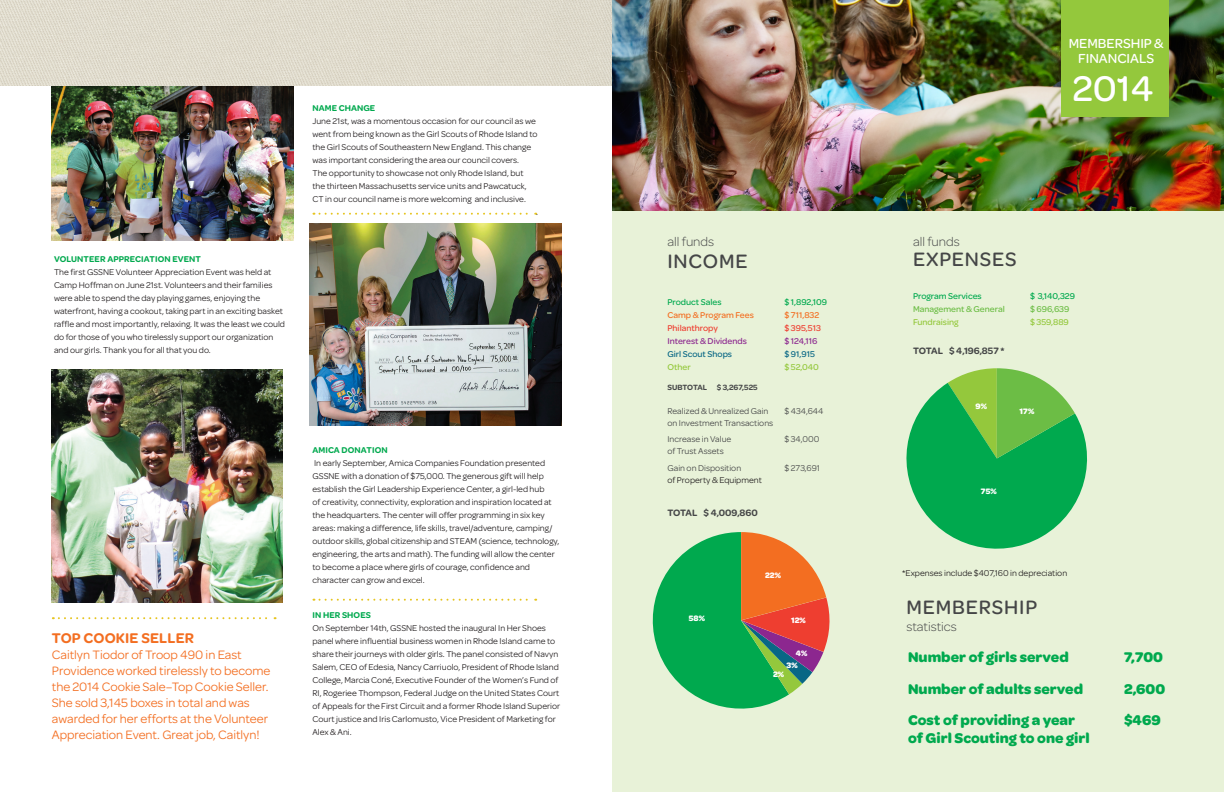
<style>
.page{position:relative;width:1224px;height:792px;background:#fff}
.page>*{position:absolute;margin:0;border:0;box-sizing:border-box;transform-origin:0 0}
.names{font:500 38px "Omnes Girl Scouts";color:#fff}
.t1{font:500 20.7px "Omnes Girl Scouts";letter-spacing:.04em;color:#454647}
.t2{font:700 15px "Omnes Girl Scouts";color:#00a94e}
.t3{font:600 15px "Omnes Girl Scouts";letter-spacing:.01em;color:#f36e21}
.names-2{font:500 14px/15px "Omnes Girl Scouts";color:#fff;text-align:center}
.t4{font:300 13.5px "Omnes Girl Scouts";color:#454647}
.t5{font:13px/16px "Omnes Girl Scouts";color:#f36e21}
.t6{font:600 9.9px "Omnes Girl Scouts";color:#454647}
.t7{font:9px/13px "Omnes Girl Scouts";color:#231f20}
.t8{font:9px "Omnes Girl Scouts";color:#454647}
.t9{font:500 9px "Omnes Girl Scouts";color:#00a94e}
.t10{font:500 9px "Omnes Girl Scouts";color:#94c83c}
.t11{font:500 9px "Omnes Girl Scouts";color:#8c278f}
.t12{font:500 9px "Omnes Girl Scouts";color:#6cbd45}
.t13{font:500 9px "Omnes Girl Scouts";color:#f36e21}
.t14{font:500 9px "Omnes Girl Scouts";color:#086785}
.t15{font:500 9px "Omnes Girl Scouts";color:#ee3e30}
.t16{font:600 9px "Omnes Girl Scouts";letter-spacing:.01em;color:#00a94e}
.t17{font:700 8.4px "Omnes Girl Scouts";color:#fff}
.t18{font:600 8.1px "Omnes Girl Scouts";color:#454647}
.s1{font-weight:600;color:#00a94e}
</style>
<div class="page">
<img style="left:52px;top:85px;width:242px;height:156px">
<div style="left:612px;top:0;width:612px;height:792px;background:#e8f2d8"></div>
<img style="left:612px;top:0;width:612px;height:211px">
<img style="left:0;top:0;width:612px;height:85px">
<img style="left:52px;top:369px;width:231px;height:233px">
<svg style="left:53px;top:617px;width:223px;height:2px"></svg>
<svg style="left:313px;top:213px;width:223px;height:2px"></svg>
<svg style="left:313px;top:599px;width:223px;height:2px"></svg>
<svg style="left:652px;top:532px;width:178px;height:177px"></svg>
<svg style="left:906px;top:368px;width:181px;height:181px"></svg>
<div style="left:1061px;top:0;width:108px;height:117px;background:#94c83c"></div>
<img style="left:310px;top:224px;width:252px;height:202px">
<p class="t7" style="left:54px;top:252px;width:233px"><span class="s1">VOLUNTEER APPRECIATION EVENT<br></span>The first GSSNE Volunteer Appreciation Event was held at Camp Hoffman on June 21st. Volunteers and their families were able to spend the day playing games, enjoying the waterfront, having a cookout, taking part in an exciting basket raffle and most importantly, relaxing. It was the least we could do for those of you who tirelessly support our organization and our girls. Thank you for all that you do.</p>
<p class="t16" style="left:312px;top:101px;width:64px">NAME CHANGE</p>
<p class="t7" style="left:312px;top:114px;width:225px">June 21st, was a momentous occasion for our council as we</p>
<p class="t7" style="left:312px;top:127px;width:227px">went from being known as the Girl Scouts of Rhode Island to</p>
<p class="t7" style="left:312px;top:140px;width:220px">the Girl Scouts of Southeastern New England. This change</p>
<p class="t7" style="left:312px;top:153px;width:208px">was important considering the area our council covers.</p>
<p class="t7" style="left:312px;top:166px;width:213px">The opportunity to showcase not only Rhode Island, but</p>
<p class="t7" style="left:312px;top:179px;width:216px">the thirteen Massachusetts service units and Pawcatuck,</p>
<p class="t7" style="left:312px;top:192px;width:215px">CT in our council name is more welcoming and inclusive.</p>
<p class="t7" style="left:536px;top:205px;width:3px">.</p>
<p class="t3" style="left:52px;top:627px;width:144px">TOP COOKIE SELLER</p>
<p class="t5" style="left:52px;top:646px;width:220px">Caitlyn Tiodor of Troop 490 in East Providence worked tirelessly to become the 2014 Cookie Sale–Top Cookie Seller.<br>She sold 3,145 boxes in total and was awarded for her efforts at the Volunteer Appreciation Event. Great job, Caitlyn!</p>
<p class="t7" style="left:312px;top:443px;width:248px"><span class="s1">AMICA DONATION<br></span>In early September, Amica Companies Foundation presented GSSNE with a donation of $75,000. The generous gift will help establish the Girl Leadership Experience Center, a girl-led hub<br>of creativity, connectivity, exploration and inspiration located at the headquarters. The center will offer programming in six key areas: making a difference, life skills, travel/adventure, camping/ outdoor skills, global citizenship and STEAM (science, technology, engineering, the arts and math). The funding will allow the center to become a place where girls of courage, confidence and character can grow and excel.</p>
<p class="t7" style="left:312px;top:608px;width:249px"><span class="s1">IN HER SHOES<br></span>On September 14th, GSSNE hosted the inaugural In Her Shoes panel where influential business women in Rhode Island came to share their journeys with older girls. The panel consisted of Navyn Salem, CEO of Edesia, Nancy Carriuolo, President of Rhode Island College, Marcia Coné, Executive Founder of the Women’s Fund of RI, Rogeriee Thompson, Federal Judge on the United States Court of Appeals for the First Circuit and a former Rhode Island Superior Court justice and Iris Carlomusto, Vice President of Marketing for Alex &amp; Ani.</p>
<p class="t4" style="left:667px;top:233px;width:48px">all funds</p>
<p class="t1" style="left:667px;top:246px;width:82px">INCOME</p>
<p class="t9" style="left:667px;top:296px;width:56px">Product Sales</p>
<p class="t9" style="left:784px;top:296px;width:44px">$ 1,892,109</p>
<p class="t13" style="left:667px;top:309px;width:88px">Camp &amp; Program Fees</p>
<p class="t13" style="left:784px;top:309px;width:36px">$ 711,832</p>
<p class="t15" style="left:667px;top:322px;width:52px">Philanthropy</p>
<p class="t15" style="left:784px;top:322px;width:38px">$ 395,513</p>
<p class="t11" style="left:667px;top:335px;width:81px">Interest &amp; Dividends</p>
<p class="t11" style="left:784px;top:335px;width:35px">$ 124,116</p>
<p class="t14" style="left:667px;top:348px;width:66px">Girl Scout Shops</p>
<p class="t14" style="left:784px;top:348px;width:32px">$ 91,915</p>
<p class="t10" style="left:667px;top:361px;width:25px">Other</p>
<p class="t10" style="left:784px;top:361px;width:36px">$ 52,040</p>
<p class="t18" style="left:667px;top:381px;width:92px">SUBTOTAL $ 3,267,525</p>
<p class="t8" style="left:667px;top:405px;width:103px">Realized &amp; Unrealized Gain</p>
<p class="t8" style="left:784px;top:405px;width:40px">$ 434,644</p>
<p class="t8" style="left:667px;top:417px;width:107px">on Investment Transactions</p>
<p class="t8" style="left:667px;top:433px;width:65px">Increase in Value</p>
<p class="t8" style="left:784px;top:433px;width:36px">$ 34,000</p>
<p class="t8" style="left:667px;top:445px;width:58px">of Trust Assets</p>
<p class="t8" style="left:667px;top:462px;width:75px">Gain on Disposition</p>
<p class="t8" style="left:784px;top:462px;width:37px">$ 273,691</p>
<p class="t7" style="left:667px;top:473px;width:96px">of Property &amp; Equipment</p>
<p class="t6" style="left:667px;top:506px;width:92px">TOTAL $ 4,009,860</p>
<p class="t17" style="left:689px;top:612px;width:18px">58%</p>
<p class="t17" style="left:765px;top:569px;width:17px">22%</p>
<p class="t17" style="left:791px;top:614px;width:16px">12%</p>
<p class="t17" style="left:796px;top:647px;width:13px">4%</p>
<p class="t17" style="left:787px;top:659px;width:13px">3%</p>
<p class="t17" style="left:773px;top:668px;width:13px">2%</p>
<p class="names-2" style="left:1069px;top:35px;width:96px">MEMBERSHIP &amp;<br>FINANCIALS</p>
<p class="t4" style="left:913px;top:233px;width:48px">all funds</p>
<p class="t1" style="left:913px;top:245px;width:105px">EXPENSES</p>
<p class="names" style="left:1072px;top:62px;width:82px">2014</p>
<p class="t9" style="left:913px;top:290px;width:70px">Program Services</p>
<p class="t9" style="left:1030px;top:290px;width:46px">$ 3,140,329</p>
<p class="t12" style="left:913px;top:303px;width:93px">Management &amp; General</p>
<p class="t12" style="left:1030px;top:303px;width:41px">$ 696,639</p>
<p class="t10" style="left:913px;top:316px;width:47px">Fundraising</p>
<p class="t10" style="left:1030px;top:316px;width:40px">$ 359,889</p>
<p class="t6" style="left:913px;top:344px;width:93px">TOTAL $ 4,196,857 *</p>
<p class="t17" style="left:976px;top:400px;width:13px">9%</p>
<p class="t17" style="left:1020px;top:405px;width:16px">17%</p>
<p class="t17" style="left:981px;top:485px;width:17px">75%</p>
<p class="t7" style="left:902px;top:566px;width:167px">*Expenses include $407,160 in depreciation</p>
<p class="t1" style="left:907px;top:593px;width:132px">MEMBERSHIP</p>
<p class="t4" style="left:907px;top:617px;width:52px">statistics</p>
<p class="t2" style="left:908px;top:646px;width:162px">Number of girls served</p>
<p class="t2" style="left:1124px;top:646px;width:40px">7,700</p>
<p class="t2" style="left:908px;top:678px;width:177px">Number of adults served</p>
<p class="t2" style="left:1124px;top:678px;width:43px">2,600</p>
<p class="t2" style="left:908px;top:709px;width:169px">Cost of providing a year</p>
<p class="t2" style="left:1124px;top:709px;width:38px">$469</p>
<p class="t2" style="left:908px;top:727px;width:183px">of Girl Scouting to one girl</p>
</div>
